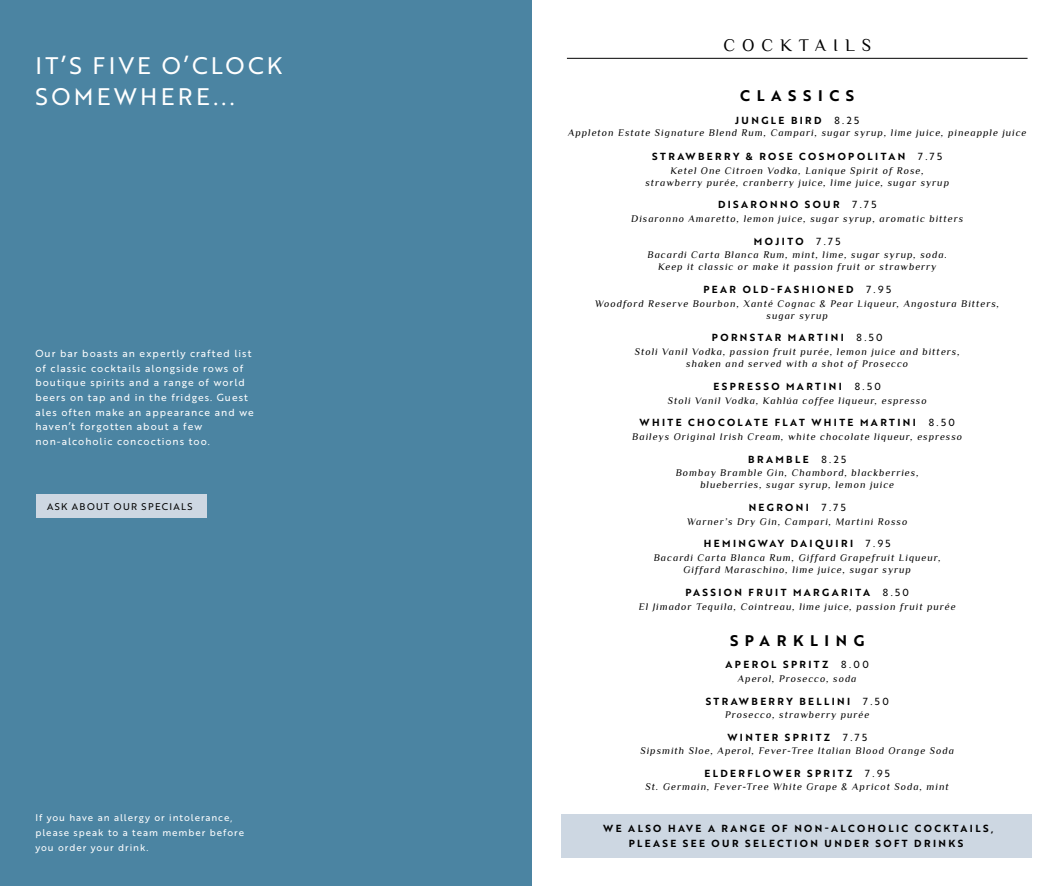
<style>
.page{position:relative;width:1063px;height:886px;background:#fff}
.page>*{position:absolute;margin:0;border:0;box-sizing:border-box;transform-origin:0 0}
.t1{font:23.38px/31.1px "Brother 1816 Regular";letter-spacing:.14em;color:#fff}
.t2{font:17.5px "Philosopher";letter-spacing:.4em;color:#000}
.t3{font:15px "Brother 1816 Bold";letter-spacing:.44em;color:#000}
.t4{font:italic 10px/12px "Philosopher";letter-spacing:.1em;color:#000;text-align:center}
.t5{font:10px/15px "Brother 1816 Bold";letter-spacing:.24em;color:#000;text-align:center}
.t6{font:10px/14.8px "Brother 1816 Regular";letter-spacing:.1em;color:#fff}
.t7{font:10px "Brother 1816 Regular";letter-spacing:.24em;color:#000}
.t8{font:9.5px/14.8px "Brother 1816 Regular";letter-spacing:.1em;color:#fff}
.t9{font:9.5px "Brother 1816 Regular";letter-spacing:.14em;color:#000}
</style>
<div class="page">
<hr style="left:567px;top:58px;width:461px;height:1px;background:#000">
<div style="left:0;top:0;width:531px;height:886px;background:#4b84a2"></div>
<div style="left:36px;top:495px;width:171px;height:23px;background:#cdd7e2"></div>
<div style="left:562px;top:814px;width:470px;height:43px;background:#cdd7e2"></div>
<h1 class="t1" style="left:35px;top:49px;width:249px">IT’S FIVE O’CLOCK<br>SOMEWHERE...</h1>
<p class="t6" style="left:35px;top:345px;width:220px">Our bar boasts an expertly crafted list of classic cocktails alongside rows of boutique spirits and a range of world beers on tap and in the fridges. Guest ales often make an appearance and we haven’t forgotten about a few non-alcoholic concoctions too.</p>
<p class="t9" style="left:47px;top:500px;width:147px">ASK ABOUT OUR SPECIALS</p>
<p class="t8" style="left:35px;top:810px;width:210px">If you have an allergy or intolerance, please speak to a team member before you order your drink.</p>
<h2 class="t2" style="left:723px;top:34px;width:149px">COCKTAILS</h2>
<h3 class="t3" style="left:740px;top:84px;width:115px">CLASSICS</h3>
<p class="t5" style="left:735px;top:112px;width:88px">JUNGLE BIRD</p>
<p class="t7" style="left:834px;top:113px;width:26px">8.25</p>
<p class="t4" style="left:568px;top:126px;width:460px">Appleton Estate Signature Blend Rum, Campari, sugar syrup, lime juice, pineapple juice</p>
<p class="t5" style="left:652px;top:148px;width:255px">STRAWBERRY &amp; ROSE COSMOPOLITAN</p>
<p class="t7" style="left:918px;top:149px;width:26px">7.75</p>
<p class="t4" style="left:645px;top:164px;width:305px">Ketel One Citroen Vodka, Lanique Spirit of Rose, strawberry purée, cranberry juice, lime juice, sugar syrup</p>
<p class="t5" style="left:718px;top:197px;width:123px">DISARONNO SOUR</p>
<p class="t7" style="left:852px;top:197px;width:26px">7.75</p>
<p class="t4" style="left:631px;top:213px;width:334px">Disaronno Amaretto, lemon juice, sugar syrup, aromatic bitters</p>
<p class="t5" style="left:754px;top:233px;width:51px">MOJITO</p>
<p class="t7" style="left:817px;top:233px;width:26px">7.75</p>
<p class="t4" style="left:647px;top:249px;width:301px">Bacardi Carta Blanca Rum, mint, lime, sugar syrup, soda.<br>Keep it classic or make it passion fruit or strawberry</p>
<p class="t5" style="left:703px;top:281px;width:152px">PEAR OLD-FASHIONED</p>
<p class="t7" style="left:866px;top:282px;width:26px">7.95</p>
<p class="t4" style="left:595px;top:297px;width:406px">Woodford Reserve Bourbon, Xanté Cognac &amp; Pear Liqueur, Angostura Bitters, sugar syrup</p>
<p class="t5" style="left:712px;top:330px;width:134px">PORNSTAR MARTINI</p>
<p class="t7" style="left:857px;top:330px;width:28px">8.50</p>
<p class="t4" style="left:635px;top:346px;width:327px">Stoli Vanil Vodka, passion fruit purée, lemon juice and bitters, shaken and served with a shot of Prosecco</p>
<p class="t5" style="left:714px;top:378px;width:130px">ESPRESSO MARTINI</p>
<p class="t7" style="left:855px;top:379px;width:28px">8.50</p>
<p class="t4" style="left:668px;top:394px;width:260px">Stoli Vanil Vodka, Kahlúa coffee liqueur, espresso</p>
<p class="t5" style="left:640px;top:415px;width:278px">WHITE CHOCOLATE FLAT WHITE MARTINI</p>
<p class="t7" style="left:929px;top:415px;width:28px">8.50</p>
<p class="t4" style="left:632px;top:431px;width:332px">Baileys Original Irish Cream, white chocolate liqueur, espresso</p>
<p class="t5" style="left:748px;top:451px;width:62px">BRAMBLE</p>
<p class="t7" style="left:821px;top:451px;width:26px">8.25</p>
<p class="t4" style="left:676px;top:467px;width:245px">Bombay Bramble Gin, Chambord, blackberries, blueberries, sugar syrup, lemon juice</p>
<p class="t5" style="left:749px;top:499px;width:62px">NEGRONI</p>
<p class="t7" style="left:822px;top:500px;width:26px">7.75</p>
<p class="t4" style="left:687px;top:515px;width:222px">Warner’s Dry Gin, Campari, Martini Rosso</p>
<p class="t5" style="left:704px;top:536px;width:151px">HEMINGWAY DAIQUIRI</p>
<p class="t7" style="left:866px;top:536px;width:26px">7.95</p>
<p class="t4" style="left:654px;top:552px;width:289px">Bacardi Carta Blanca Rum, Giffard Grapefruit Liqueur,<br>Giffard Maraschino, lime juice, sugar syrup</p>
<p class="t5" style="left:685px;top:584px;width:186px">PASSION FRUIT MARGARITA</p>
<p class="t7" style="left:883px;top:585px;width:28px">8.50</p>
<p class="t4" style="left:639px;top:601px;width:318px">El Jimador Tequila, Cointreau, lime juice, passion fruit purée</p>
<h3 class="t3" style="left:730px;top:629px;width:136px">SPARKLING</h3>
<p class="t5" style="left:726px;top:657px;width:104px">APEROL SPRITZ</p>
<p class="t7" style="left:841px;top:657px;width:29px">8.00</p>
<p class="t4" style="left:738px;top:673px;width:120px">Aperol, Prosecco, soda</p>
<p class="t5" style="left:706px;top:693px;width:146px">STRAWBERRY BELLINI</p>
<p class="t7" style="left:863px;top:693px;width:27px">7.50</p>
<p class="t4" style="left:725px;top:709px;width:145px">Prosecco, strawberry purée</p>
<p class="t5" style="left:727px;top:729px;width:104px">WINTER SPRITZ</p>
<p class="t7" style="left:843px;top:729px;width:26px">7.75</p>
<p class="t4" style="left:640px;top:745px;width:315px">Sipsmith Sloe, Aperol, Fever-Tree Italian Blood Orange Soda</p>
<p class="t5" style="left:705px;top:765px;width:149px">ELDERFLOWER SPRITZ</p>
<p class="t7" style="left:865px;top:765px;width:26px">7.95</p>
<p class="t4" style="left:646px;top:781px;width:305px">St. Germain, Fever-Tree White Grape &amp; Apricot Soda, mint</p>
<p class="t5" style="left:603px;top:820px;width:392px">WE ALSO HAVE A RANGE OF NON-ALCOHOLIC COCKTAILS,<br>PLEASE SEE OUR SELECTION UNDER SOFT DRINKS</p>
</div>
